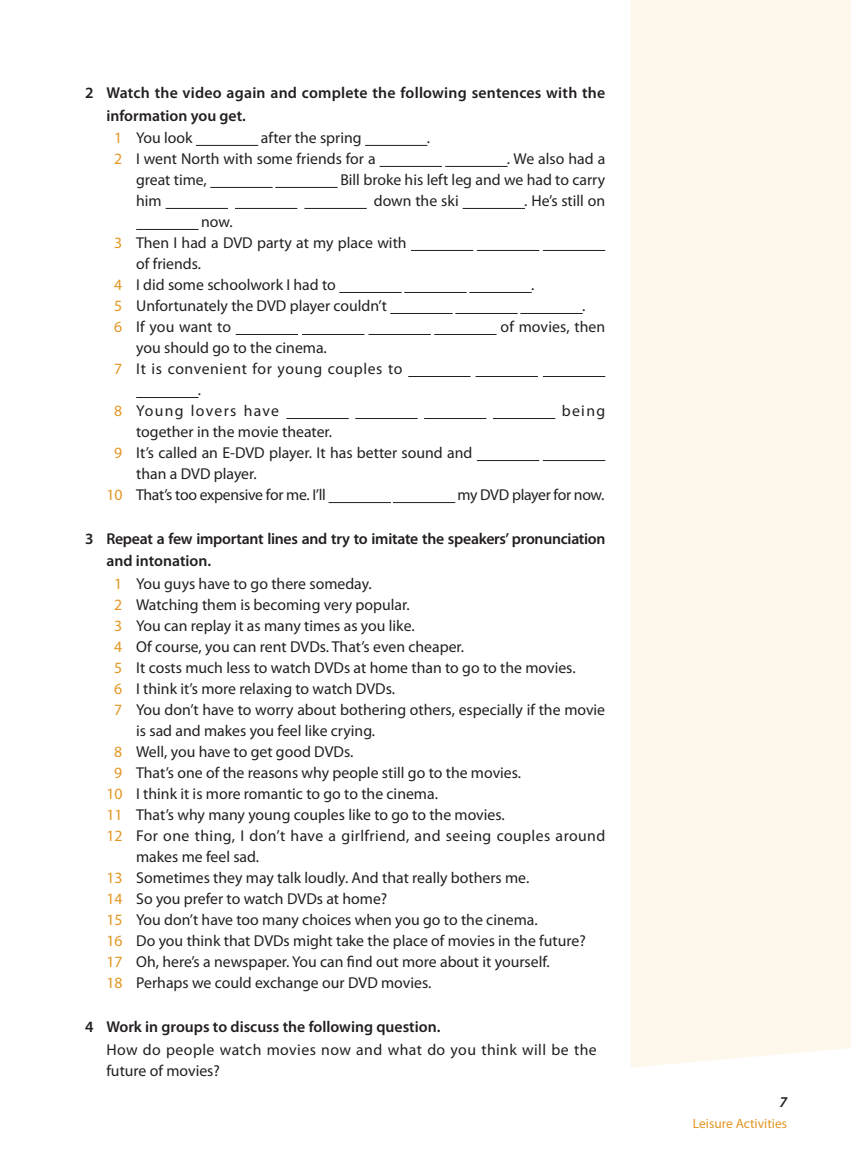
<style>
.page{position:relative;width:851px;height:1174px;background:#fff}
.page>*{position:absolute;margin:0;border:0;box-sizing:border-box;transform-origin:0 0}
.t1{font:15.75px "Myriad Pro";color:#231f20}
.t2{font:15.75px/22.5px "Myriad Pro";letter-spacing:.025em;color:#231f20}
.t3{font:600 15.75px "Myriad Pro";color:#231f20}
.t4{font:600 15.75px "Myriad Pro";letter-spacing:-.02em;color:#231f20}
.t5{font:15.75px "Myriad Pro";letter-spacing:-.02em;color:#231f20}
.t6{font:15.75px "Myriad Pro";letter-spacing:.04em;color:#231f20}
.t7{font:15.75px "Myriad Pro";letter-spacing:.085em;color:#231f20}
.t8{font:italic 600 15px "Myriad Pro";color:#231f20}
.t9{font:13.5px "Myriad Pro";color:#e39724}
.s1{color:#e39724}
.s2{font-weight:600}
</style>
<div class="page">
<div style="left:631px;top:0;width:219px;height:1067px;background:#fef8ec"></div>
<hr style="left:196px;top:145px;width:62px;height:1px;background:#231f20">
<hr style="left:365px;top:145px;width:62px;height:1px;background:#231f20">
<hr style="left:379px;top:166px;width:63px;height:1px;background:#231f20">
<hr style="left:445px;top:166px;width:62px;height:1px;background:#231f20">
<hr style="left:210px;top:187px;width:62px;height:1px;background:#231f20">
<hr style="left:275px;top:187px;width:62px;height:1px;background:#231f20">
<hr style="left:165px;top:208px;width:63px;height:1px;background:#231f20">
<hr style="left:235px;top:208px;width:62px;height:1px;background:#231f20">
<hr style="left:304px;top:208px;width:62px;height:1px;background:#231f20">
<hr style="left:462px;top:208px;width:63px;height:1px;background:#231f20">
<hr style="left:136px;top:229px;width:62px;height:1px;background:#231f20">
<hr style="left:411px;top:250px;width:62px;height:1px;background:#231f20">
<hr style="left:477px;top:250px;width:62px;height:1px;background:#231f20">
<hr style="left:543px;top:250px;width:62px;height:1px;background:#231f20">
<hr style="left:339px;top:292px;width:62px;height:1px;background:#231f20">
<hr style="left:404px;top:292px;width:62px;height:1px;background:#231f20">
<hr style="left:469px;top:292px;width:62px;height:1px;background:#231f20">
<hr style="left:390px;top:313px;width:62px;height:1px;background:#231f20">
<hr style="left:455px;top:313px;width:62px;height:1px;background:#231f20">
<hr style="left:520px;top:313px;width:62px;height:1px;background:#231f20">
<hr style="left:236px;top:334px;width:62px;height:1px;background:#231f20">
<hr style="left:302px;top:334px;width:62px;height:1px;background:#231f20">
<hr style="left:368px;top:334px;width:63px;height:1px;background:#231f20">
<hr style="left:434px;top:334px;width:62px;height:1px;background:#231f20">
<hr style="left:408px;top:376px;width:62px;height:1px;background:#231f20">
<hr style="left:475px;top:376px;width:63px;height:1px;background:#231f20">
<hr style="left:543px;top:376px;width:62px;height:1px;background:#231f20">
<hr style="left:136px;top:397px;width:62px;height:1px;background:#231f20">
<hr style="left:286px;top:418px;width:63px;height:1px;background:#231f20">
<hr style="left:355px;top:418px;width:62px;height:1px;background:#231f20">
<hr style="left:424px;top:418px;width:62px;height:1px;background:#231f20">
<hr style="left:493px;top:418px;width:62px;height:1px;background:#231f20">
<hr style="left:477px;top:460px;width:62px;height:1px;background:#231f20">
<hr style="left:543px;top:460px;width:62px;height:1px;background:#231f20">
<hr style="left:328px;top:502px;width:63px;height:1px;background:#231f20">
<hr style="left:393px;top:502px;width:62px;height:1px;background:#231f20">
<p class="t3" style="left:85px;top:83px;width:521px">2 Watch the video again and complete the following sentences with the</p>
<p class="t3" style="left:106px;top:105px;width:141px">information you get.</p>
<p class="t1" style="left:114px;top:128px;width:80px"><span class="s1">1</span> You look</p>
<p class="t1" style="left:261px;top:128px;width:102px">after the spring</p>
<p class="t1" style="left:426px;top:128px;width:5px">.</p>
<p class="t1" style="left:114px;top:149px;width:263px"><span class="s1">2</span> I went North with some friends for a</p>
<p class="t1" style="left:507px;top:149px;width:100px">. We also had a</p>
<p class="t1" style="left:136px;top:170px;width:72px">great time,</p>
<p class="t1" style="left:340px;top:170px;width:266px">Bill broke his left leg and we had to carry</p>
<p class="t1" style="left:136px;top:191px;width:27px">him</p>
<p class="t1" style="left:374px;top:191px;width:86px">down the ski</p>
<p class="t1" style="left:524px;top:191px;width:82px">. He’s still on</p>
<p class="t1" style="left:201px;top:212px;width:33px">now.</p>
<p class="t1" style="left:114px;top:233px;width:294px"><span class="s1">3</span> Then I had a DVD party at my place with</p>
<p class="t1" style="left:136px;top:254px;width:66px">of friends.</p>
<p class="t1" style="left:114px;top:275px;width:223px"><span class="s1">4</span> I did some schoolwork I had to</p>
<p class="t1" style="left:531px;top:275px;width:5px">.</p>
<p class="t1" style="left:114px;top:296px;width:274px"><span class="s1">5</span> Unfortunately the DVD player couldn’t</p>
<p class="t1" style="left:582px;top:296px;width:5px">.</p>
<p class="t1" style="left:114px;top:317px;width:118px"><span class="s1">6</span> If you want to</p>
<p class="t1" style="left:500px;top:317px;width:106px">of movies, then</p>
<p class="t1" style="left:136px;top:338px;width:192px">you should go to the cinema.</p>
<p class="t6" style="left:114px;top:359px;width:290px"><span class="s1">7</span> It is convenient for young couples to</p>
<p class="t1" style="left:198px;top:380px;width:5px">.</p>
<p class="t7" style="left:114px;top:401px;width:166px"><span class="s1">8</span> Young lovers have</p>
<p class="t1" style="left:561px;top:401px;width:45px">being</p>
<p class="t1" style="left:136px;top:422px;width:197px">together in the movie theater.</p>
<p class="t1" style="left:114px;top:443px;width:359px"><span class="s1">9</span> It’s called an E-DVD player. It has better sound and</p>
<p class="t1" style="left:136px;top:464px;width:122px">than a DVD player.</p>
<p class="t5" style="left:106px;top:485px;width:221px"><span class="s1">10</span> That’s too expensive for me. I’ll</p>
<p class="t5" style="left:457px;top:485px;width:149px">my DVD player for now.</p>
<p class="t4" style="left:85px;top:528px;width:522px">3 Repeat a few important lines and try to imitate the speakers’ pronunciation</p>
<p class="t3" style="left:106px;top:551px;width:106px">and intonation.</p>
<p class="t1" style="left:114px;top:574px;width:259px"><span class="s1">1</span> You guys have to go there someday.</p>
<p class="t1" style="left:114px;top:595px;width:297px"><span class="s1">2</span> Watching them is becoming very popular.</p>
<p class="t1" style="left:114px;top:616px;width:302px"><span class="s1">3</span> You can replay it as many times as you like.</p>
<p class="t1" style="left:114px;top:637px;width:351px"><span class="s1">4</span> Of course, you can rent DVDs. That’s even cheaper.</p>
<p class="t1" style="left:114px;top:658px;width:462px"><span class="s1">5</span> It costs much less to watch DVDs at home than to go to the movies.</p>
<p class="t1" style="left:114px;top:679px;width:282px"><span class="s1">6</span> I think it’s more relaxing to watch DVDs.</p>
<p class="t1" style="left:114px;top:700px;width:492px"><span class="s1">7</span> You don’t have to worry about bothering others, especially if the movie</p>
<p class="t1" style="left:136px;top:721px;width:240px">is sad and makes you feel like crying.</p>
<p class="t1" style="left:114px;top:742px;width:240px"><span class="s1">8</span> Well, you have to get good DVDs.</p>
<p class="t1" style="left:114px;top:763px;width:408px"><span class="s1">9</span> That’s one of the reasons why people still go to the movies.</p>
<p class="t1" style="left:106px;top:784px;width:333px"><span class="s1">10</span> I think it is more romantic to go to the cinema.</p>
<p class="t1" style="left:106px;top:805px;width:400px"><span class="s1">11</span> That’s why many young couples like to go to the movies.</p>
<p class="t2" style="left:106px;top:824px;width:500px"><span class="s1">12</span> For one thing, I don’t have a girlfriend, and seeing couples around</p>
<p class="t1" style="left:136px;top:847px;width:124px">makes me feel sad.</p>
<p class="t1" style="left:106px;top:868px;width:424px"><span class="s1">13</span> Sometimes they may talk loudly. And that really bothers me.</p>
<p class="t1" style="left:106px;top:889px;width:282px"><span class="s1">14</span> So you prefer to watch DVDs at home?</p>
<p class="t1" style="left:106px;top:910px;width:432px"><span class="s1">15</span> You don’t have too many choices when you go to the cinema.</p>
<p class="t1" style="left:106px;top:931px;width:480px"><span class="s1">16</span> Do you think that DVDs might take the place of movies in the future?</p>
<p class="t1" style="left:106px;top:952px;width:445px"><span class="s1">17</span> Oh, here’s a newspaper. You can find out more about it yourself.</p>
<p class="t1" style="left:106px;top:973px;width:326px"><span class="s1">18</span> Perhaps we could exchange our DVD movies.</p>
<p class="t2" style="left:106px;top:1015px;width:492px;text-indent:-21px"><span class="s2">4 Work in groups to discuss the following question.<br></span>How do people watch movies now and what do you think will be the</p>
<p class="t1" style="left:106px;top:1060px;width:115px">future of movies?</p>
<p class="t8" style="left:779px;top:1092px;width:9px">7</p>
<p class="t9" style="left:692px;top:1115px;width:96px">Leisure Activities</p>
</div>
